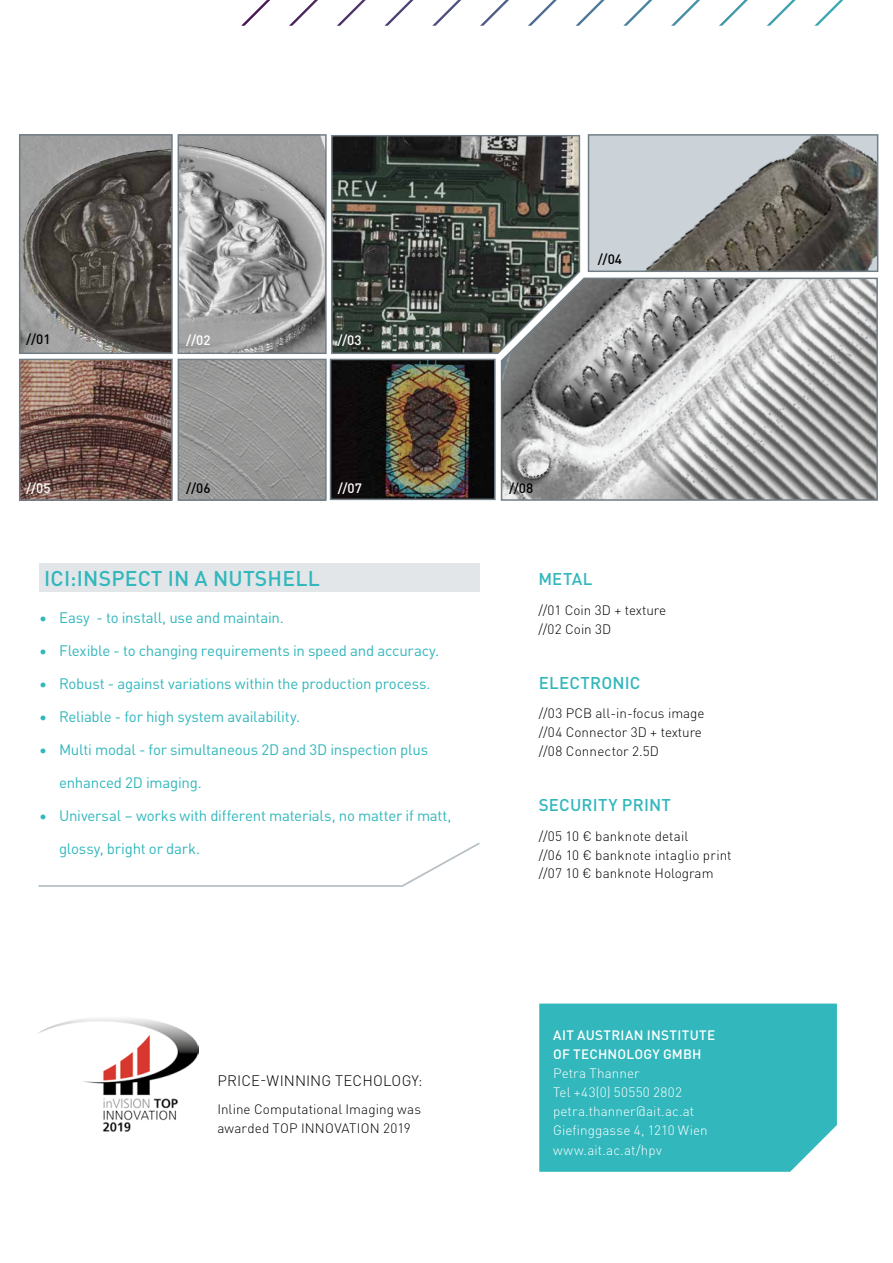
<style>
.page{position:relative;width:893px;height:1263px;background:#fff}
.page>*{position:absolute;margin:0;border:0;box-sizing:border-box;transform-origin:0 0}
.t1{font:500 21.15px "DINOT";letter-spacing:.01em;color:#31b7bc}
.t2{font:500 16.8px "DINOT";letter-spacing:.015em;color:#31b7bc}
.t3{font:15px "DINOT";letter-spacing:-.015em;color:#31b7bc}
.t4{font:300 15px "DINOT";letter-spacing:.01em;color:#000}
.t5{font:300 13.5px/18.8px "DINOT";letter-spacing:.005em;color:#000}
.t6{font:300 13.5px/19.2px "DINOT";letter-spacing:.005em;color:#fff}
.t7{font:500 13.5px/19.2px "DINOT";letter-spacing:.02em;color:#fff}
.t8{font:500 13.5px "DINOT";color:#000}
</style>
<div class="page">
<svg style="left:331px;top:135px;width:250px;height:219px;background:#434843"></svg>
<svg style="left:500px;top:276px;width:378px;height:225px;background:#a8a9a9"></svg>
<img style="left:180px;top:136px;width:145px;height:216px">
<div style="left:178px;top:134px;width:149px;height:220px;border:1px solid #717e86"></div>
<img style="left:22px;top:137px;width:148px;height:214px">
<div style="left:19px;top:134px;width:154px;height:220px;border:2px solid #717e86"></div>
<img style="left:591px;top:137px;width:284px;height:132px">
<div style="left:588px;top:134px;width:290px;height:138px;border:2px solid #717e86"></div>
<img style="left:333px;top:362px;width:160px;height:135px">
<div style="left:330px;top:359px;width:166px;height:141px;border:2px solid #717e86"></div>
<img style="left:181px;top:362px;width:143px;height:136px">
<div style="left:178px;top:359px;width:149px;height:142px;border:2px solid #717e86"></div>
<img style="left:22px;top:362px;width:148px;height:136px">
<div style="left:19px;top:359px;width:154px;height:142px;border:2px solid #717e86"></div>
<svg style="left:241px;top:0;width:602px;height:26px"></svg>
<svg style="left:38px;top:842px;width:442px;height:45px"></svg>
<div style="left:39px;top:564px;width:441px;height:28px;background:#e2e6e9"></div>
<img style="left:38px;top:1018px;width:161px;height:114px">
<div style="left:539px;top:1003px;width:298px;height:169px;background:#31b7bc"></div>
<p class="t8" style="left:26px;top:329px;width:26px">//01</p>
<p class="t7" style="left:186px;top:329px;width:26px">//02</p>
<p class="t7" style="left:337px;top:329px;width:26px">//03</p>
<p class="t7" style="left:26px;top:478px;width:26px">//05</p>
<p class="t8" style="left:186px;top:477px;width:26px">//06</p>
<p class="t7" style="left:338px;top:477px;width:26px">//07</p>
<p class="t8" style="left:509px;top:478px;width:26px">//08</p>
<p class="t8" style="left:598px;top:249px;width:26px">//04</p>
<h1 class="t1" style="left:44px;top:562px;width:277px">ICI:INSPECT IN A NUTSHELL</h1>
<p class="t3" style="left:39px;top:606px;width:246px">• Easy - to install, use and maintain.</p>
<p class="t3" style="left:39px;top:639px;width:402px">• Flexible - to changing requirements in speed and accuracy.</p>
<p class="t3" style="left:39px;top:672px;width:393px">• Robust - against variations within the production process.</p>
<p class="t3" style="left:39px;top:705px;width:263px">• Reliable - for high system availability.</p>
<p class="t3" style="left:39px;top:738px;width:391px">• Multi modal - for simultaneous 2D and 3D inspection plus</p>
<p class="t3" style="left:59px;top:771px;width:144px">enhanced 2D imaging.</p>
<p class="t3" style="left:39px;top:804px;width:414px">• Universal – works with different materials, no matter if matt,</p>
<p class="t3" style="left:59px;top:837px;width:143px">glossy, bright or dark.</p>
<p class="t4" style="left:217px;top:1069px;width:207px">PRICE-WINNING TECHOLOGY:</p>
<p class="t5" style="left:217px;top:1098px;width:205px;line-height:19.2px">Inline Computational Imaging was awarded TOP INNOVATION 2019</p>
<p class="t2" style="left:538px;top:566px;width:56px">METAL</p>
<p class="t5" style="left:538px;top:600px;width:129px">//01 Coin 3D + texture //02 Coin 3D</p>
<p class="t2" style="left:539px;top:670px;width:103px">ELECTRONIC</p>
<p class="t5" style="left:539px;top:703px;width:167px">//03 PCB all-in-focus image //04 Connector 3D + texture //08 Connector 2.5D</p>
<p class="t2" style="left:539px;top:792px;width:134px">SECURITY PRINT</p>
<p class="t5" style="left:539px;top:826px;width:194px">//05 10 € banknote detail<br>//06 10 € banknote intaglio print //07 10 € banknote Hologram</p>
<p class="t7" style="left:553px;top:1024px;width:164px">AIT AUSTRIAN INSTITUTE<br>OF TECHNOLOGY GMBH</p>
<p class="t6" style="left:553px;top:1063px;width:156px">Petra Thanner<br>Tel +43(0) 50550 2802 petra.thanner@ait.ac.at<br>Giefinggasse 4, 1210 Wien www.ait.ac.at/hpv</p>
</div>
